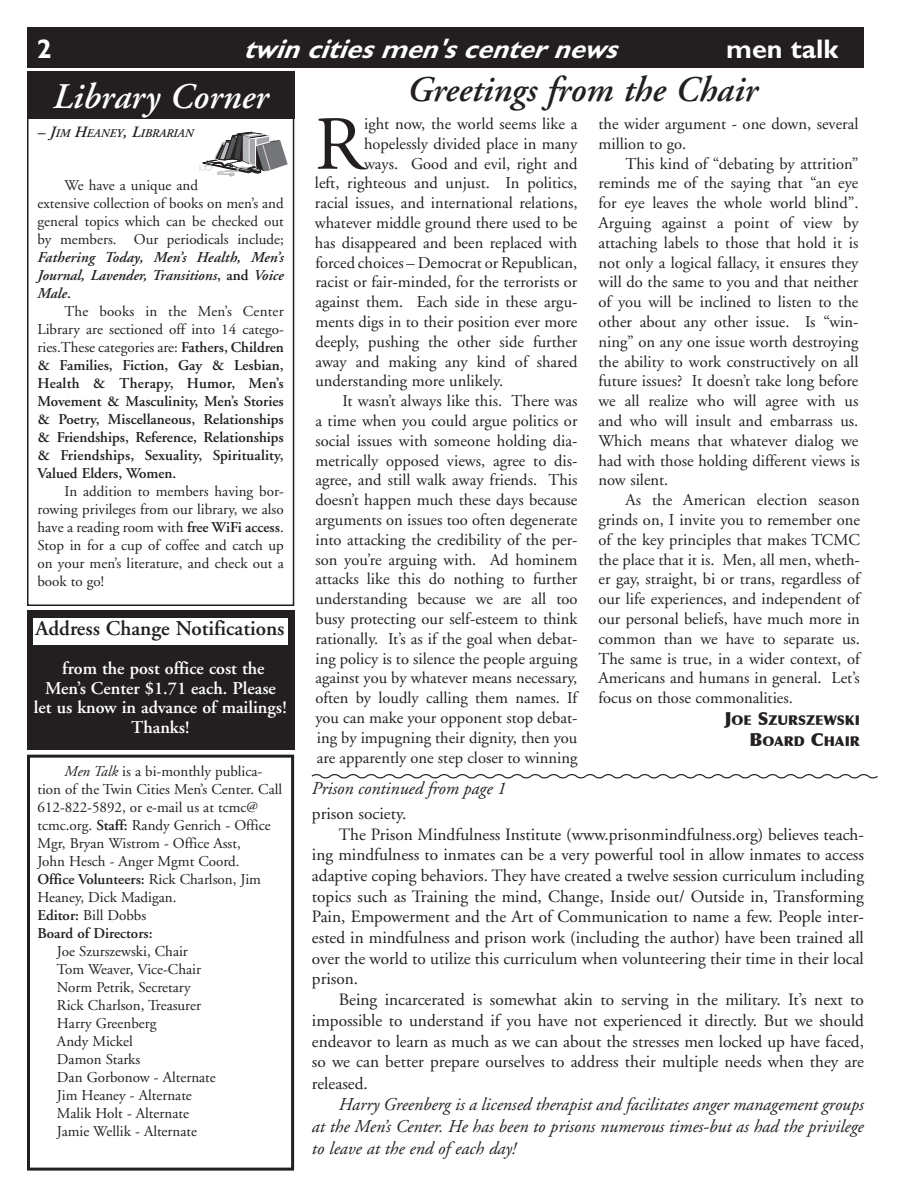
<style>
.page{position:relative;width:918px;height:1188px;background:#fff}
.page>*{position:absolute;margin:0;border:0;box-sizing:border-box;transform-origin:0 0}
.t1{font:76.2px "Adobe Garamond";color:#231f20}
.t2{font:italic 600 36px "Adobe Garamond";color:#231f20}
.t3{font:italic 600 36px "Adobe Garamond";color:#fff}
.t4{font:italic 700 27px "Gill Sans";color:#fff}
.t5{font:700 27px "Gill Sans";color:#fff}
.t6{font:600 21px "Adobe Garamond";color:#231f20}
.t7{font:italic 18px/21.6px "Adobe Garamond";color:#231f20;text-align:justify}
.t8{font:600 18px/19.5px "Adobe Garamond";color:#fff;text-align:center}
.t9{font:17.25px "Adobe Garamond";color:#231f20}
.t10{font:16.5px/19.8px "Adobe Garamond";color:#231f20;text-align:justify}
.t11{font:15px/18px "Adobe Garamond";color:#231f20}
.t12{font:600 15px/18px "Adobe Garamond";letter-spacing:.01em;color:#231f20;text-align:justify}
.t13{font:italic 600 15px/18px "Adobe Garamond";color:#231f20;text-align:justify}
.t14{font:900 13.5px/21.6px "Optima";color:#231f20;text-align:right}
.t15{font:italic 600 11.85px "Adobe Garamond";color:#231f20}
.s1{font-size:18px}
.s2{font-size:15.75px}
.s3{font-style:normal}
.s4{font-weight:400}
.s5{font-weight:600}
.s6{font-style:italic}
</style>
<div class="page">
<div style="left:27px;top:116px;width:267px;height:490px;border:2px solid #231f20"></div>
<div style="left:27px;top:27px;width:837px;height:41px;background:#231f20"></div>
<svg style="left:199px;top:132px;width:89px;height:44px"></svg>
<div style="left:27px;top:71px;width:267px;height:47px;background:#231f20"></div>
<div style="left:27px;top:610px;width:267px;height:140px;background:#231f20"></div>
<div style="left:27px;top:755px;width:267px;height:416px;border:3px solid #231f20"></div>
<div style="left:33px;top:618px;width:254px;height:27px;background:#fff"></div>
<svg style="left:311px;top:774px;width:567px;height:5px"></svg>
<h3 class="t5" style="left:37px;top:33px;width:16px">2</h3>
<h3 class="t4" style="left:243px;top:33px;width:387px">twincitiesmen'scenternews</h3>
<h3 class="t5" style="left:726px;top:33px;width:114px">men talk</h3>
<h2 class="t3" style="left:53px;top:77px;width:217px">Library Corner</h2>
<h2 class="t2" style="left:407px;top:70px;width:352px">Greetings from the Chair</h2>
<p class="t10" style="left:364px;top:114px;width:215px">ight now, the world seems like a</p>
<p class="t10" style="left:364px;top:134px;width:215px">hopelessly divided place in many</p>
<p class="t10" style="left:364px;top:154px;width:215px">ways. Good and evil, right and</p>
<p class="t10" style="left:315px;top:174px;width:264px">left, righteous and unjust. In politics,</p>
<p class="t10" style="left:315px;top:194px;width:264px">racial issues, and international relations,</p>
<p class="t10" style="left:315px;top:213px;width:264px">whatever middle ground there used to be</p>
<p class="t10" style="left:315px;top:233px;width:264px">has disappeared and been replaced with</p>
<p class="t10" style="left:315px;top:253px;width:264px">forced choices – Democrat or Republican,</p>
<p class="t10" style="left:315px;top:273px;width:263px">racist or fair-minded, for the terrorists or</p>
<p class="t10" style="left:315px;top:293px;width:263px">against them. Each side in these argu-</p>
<p class="t10" style="left:315px;top:312px;width:263px">ments digs in to their position ever more</p>
<p class="t10" style="left:315px;top:332px;width:264px">deeply, pushing the other side further</p>
<p class="t10" style="left:315px;top:352px;width:264px">away and making any kind of shared</p>
<p class="t10" style="left:315px;top:372px;width:189px">understanding more unlikely.</p>
<p class="t10" style="left:342px;top:392px;width:237px">It wasn’t always like this. There was</p>
<p class="t10" style="left:315px;top:411px;width:264px">a time when you could argue politics or</p>
<p class="t10" style="left:315px;top:431px;width:264px">social issues with someone holding dia-</p>
<p class="t10" style="left:315px;top:451px;width:264px">metrically opposed views, agree to dis-</p>
<p class="t10" style="left:315px;top:471px;width:264px">agree, and still walk away friends. This</p>
<p class="t10" style="left:315px;top:491px;width:264px">doesn’t happen much these days because</p>
<p class="t10" style="left:315px;top:510px;width:264px">arguments on issues too often degenerate</p>
<p class="t10" style="left:315px;top:530px;width:264px">into attacking the credibility of the per-</p>
<p class="t10" style="left:315px;top:550px;width:263px">son you’re arguing with. Ad hominem</p>
<p class="t10" style="left:315px;top:570px;width:264px">attacks like this do nothing to further</p>
<p class="t10" style="left:315px;top:590px;width:264px">understanding because we are all too</p>
<p class="t10" style="left:315px;top:609px;width:264px">busy protecting our self-esteem to think</p>
<p class="t10" style="left:315px;top:629px;width:263px">rationally. It’s as if the goal when debat-</p>
<p class="t10" style="left:315px;top:649px;width:264px">ing policy is to silence the people arguing</p>
<p class="t10" style="left:315px;top:669px;width:264px">against you by whatever means necessary,</p>
<p class="t10" style="left:315px;top:689px;width:263px">often by loudly calling them names. If</p>
<p class="t10" style="left:315px;top:708px;width:264px">you can make your opponent stop debat-</p>
<p class="t10" style="left:317px;top:728px;width:262px">ing by impugning their dignity, then you</p>
<p class="t10" style="left:317px;top:748px;width:262px">are apparently one step closer to winning</p>
<p class="t10" style="left:598px;top:114px;width:261px">the wider argument - one down, several million to go.</p>
<p class="t10" style="left:598px;top:154px;width:263px;text-indent:27px">This kind of “debating by attrition” reminds me of the saying that “an eye for eye leaves the whole world blind”.<br>Arguing against a point of view by attaching labels to those that hold it is not only a logical fallacy, it ensures they will do the same to you and that neither of you will be inclined to listen to the other about any other issue. Is “win&shy;ning” on any one issue worth destroying the ability to work constructively on all future issues? It doesn’t take long before we all realize who will agree with us and who will insult and embarrass us.<br>Which means that whatever dialog we had with those holding different views is now silent.</p>
<p class="t10" style="left:598px;top:491px;width:263px;text-indent:27px">As the American election season grinds on, I invite you to remember one of the key principles that makes TCMC the place that it is. Men, all men, wheth&shy;er gay, straight, bi or trans, regardless of our life experiences, and independent of our personal beliefs, have much more in common than we have to separate us.<br>The same is true, in a wider context, of Americans and humans in general. Let’s focus on those commonalities.</p>
<p class="t14" style="left:725px;top:709px;width:137px"><span class="s1">J</span>OE <span class="s1">S</span>ZURSZEWSKI<br><span class="s1">B</span>OARD <span class="s1">C</span>HAIR</p>
<h1 class="t1" style="left:315px;top:104px;width:51px">R</h1>
<p class="t15" style="left:38px;top:127px;width:157px"><span class="s2">– J</span>IM <span class="s2">H</span>EANEY<span class="s2">, L</span>IBRARIAN</p>
<p class="t11" style="left:38px;top:177px;width:248px;text-indent:27px">We have a unique and<br>extensive collection of books on men’s and general topics which can be checked out by members. Our periodicals include;</p>
<p class="t13" style="left:37px;top:249px;width:248px">Fathering Today, Men’s Health, Men’s Journal, Lavender, Transitions<span class="s3">, and</span> Voice Male<span class="s3">.</span></p>
<p class="t12" style="left:37px;top:303px;width:248px;text-indent:27px"><span class="s4">The books in the Men’s Center Library are sectioned off into 14 catego&shy;ries.These categories are:</span> Fathers, Children &amp; Families, Fiction, Gay &amp; Lesbian, Health &amp; Therapy, Humor, Men’s Movement &amp; Masculinity, Men’s Stories &amp; Poetry, Miscellaneous, Relationships &amp; Friendships, Reference, Relationships &amp; Friendships, Sexuality, Spirituality, Valued Elders, Women.</p>
<p class="t11" style="left:37px;top:483px;width:248px;text-align:justify;text-indent:27px">In addition to members having bor&shy;rowing privileges from our library, we also have a reading room with <span class="s5">free WiFi access</span>.<br>Stop in for a cup of coffee and catch up on your men’s literature, and check out a book to go!</p>
<p class="t6" style="left:36px;top:616px;width:250px">Address Change Notifications</p>
<p class="t8" style="left:34px;top:659px;width:255px">from the post office cost the<br>Men’s Center $1.71 each. Please let us know in advance of mailings!<br>Thanks!</p>
<p class="t11" style="left:37px;top:763px;width:246px;text-indent:27px"><span class="s6">Men Talk</span> is a bi-monthly publica&shy;tion of the Twin Cities Men’s Center. Call<br>612-822-5892, or e-mail us at tcmc@ tcmc.org. <span class="s5">Staff:</span> Randy Genrich - Office<br>Mgr, Bryan Wistrom - Office Asst,<br>John Hesch - Anger Mgmt Coord.<br><span class="s5">Office Volunteers:</span> Rick Charlson, Jim<br>Heaney, Dick Madigan.<br><span class="s5">Editor:</span> Bill Dobbs<br><span class="s5">Board of Directors:</span></p>
<p class="t11" style="left:57px;top:943px;width:160px">Joe Szurszewski, Chair<br>Tom Weaver, Vice-Chair<br>Norm Petrik, Secretary<br>Rick Charlson, Treasurer<br>Harry Greenberg<br>Andy Mickel<br>Damon Starks<br>Dan Gorbonow - Alternate<br>Jim Heaney - Alternate<br>Malik Holt - Alternate<br>Jamie Wellik - Alternate</p>
<p class="t7" style="left:312px;top:778px;width:196px">Prison continued from page 1</p>
<p class="t9" style="left:312px;top:804px;width:96px">prison society.</p>
<p class="t9" style="left:339px;top:825px;width:527px">The Prison Mindfulness Institute (www.prisonmindfulness.org) believes teach-</p>
<p class="t9" style="left:312px;top:846px;width:554px">ing mindfulness to inmates can be a very powerful tool in allow inmates to access</p>
<p class="t9" style="left:312px;top:866px;width:554px">adaptive coping behaviors. They have created a twelve session curriculum including</p>
<p class="t9" style="left:312px;top:887px;width:553px">topics such as Training the mind, Change, Inside out/ Outside in, Transforming</p>
<p class="t9" style="left:312px;top:908px;width:554px">Pain, Empowerment and the Art of Communication to name a few. People inter-</p>
<p class="t9" style="left:312px;top:928px;width:553px">ested in mindfulness and prison work (including the author) have been trained all</p>
<p class="t9" style="left:312px;top:949px;width:553px">over the world to utilize this curriculum when volunteering their time in their local</p>
<p class="t9" style="left:312px;top:970px;width:48px">prison.</p>
<p class="t9" style="left:339px;top:990px;width:527px">Being incarcerated is somewhat akin to serving in the military. It’s next to</p>
<p class="t9" style="left:312px;top:1011px;width:554px">impossible to understand if you have not experienced it directly. But we should</p>
<p class="t9" style="left:312px;top:1032px;width:554px">endeavor to learn as much as we can about the stresses men locked up have faced,</p>
<p class="t9" style="left:312px;top:1053px;width:554px">so we can better prepare ourselves to address their multiple needs when they are</p>
<p class="t9" style="left:312px;top:1074px;width:57px">released.</p>
<p class="t7" style="left:312px;top:1095px;width:554px;text-indent:27px">Harry Greenberg is a licensed therapist and facilitates anger management groups at the Men’s Center. He has been to prisons numerous times-but as had the privilege to leave at the end of each day!</p>
</div>
